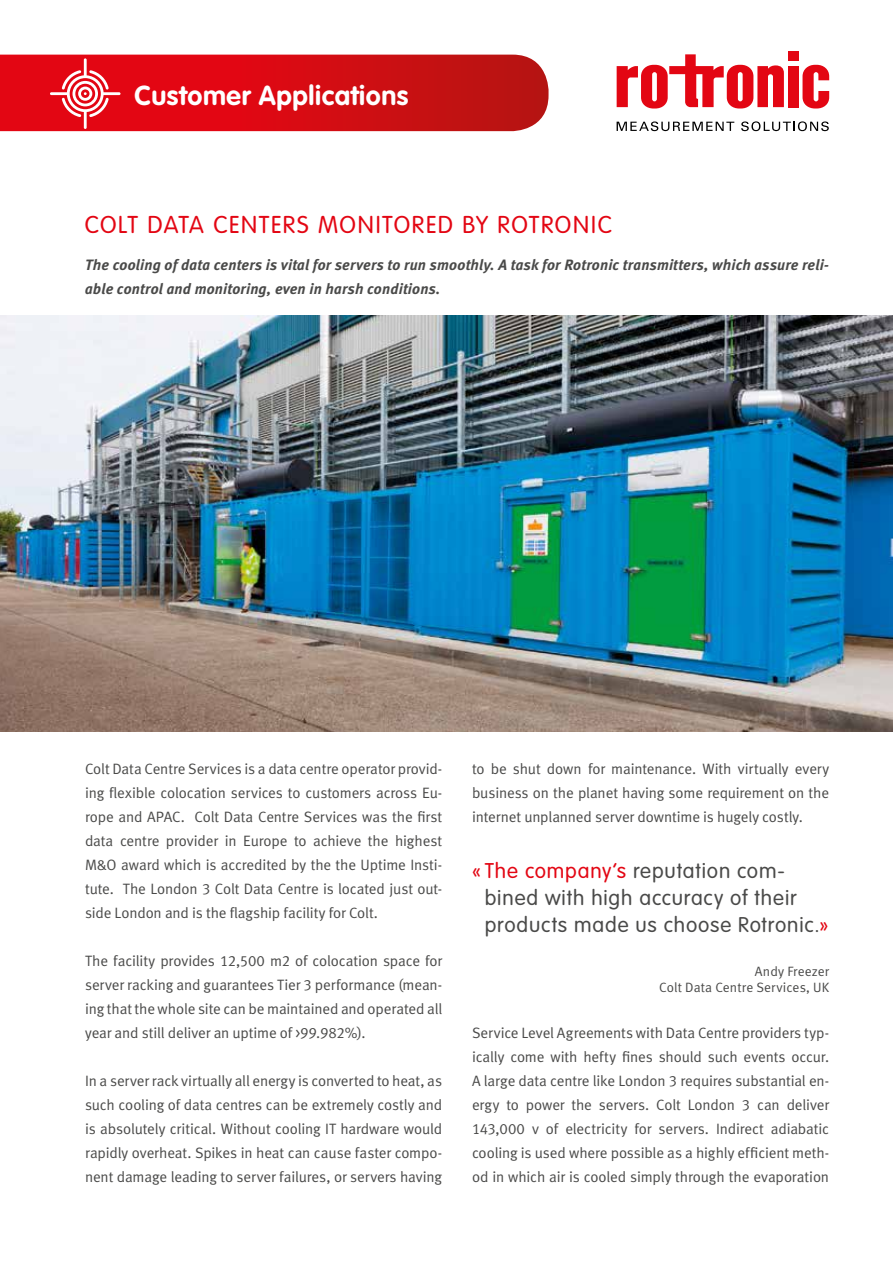
<style>
.page{position:relative;width:893px;height:1263px;background:#fff}
.page>*{position:absolute;margin:0;border:0;box-sizing:border-box;transform-origin:0 0}
.t1{font:700 27px "VAG Rounded";letter-spacing:.02em;color:#fff}
.t2{font:300 24px "VAG Rounded LT";letter-spacing:.06em;color:#e30613}
.t3{font:300 21px/27px "VAG Rounded LT";letter-spacing:.04em;color:#4a4a49}
.t4{font:15px/24px "Meta Normal LF";letter-spacing:-.01em;color:#4a4a49;text-align:justify}
.t5{font:italic 15px/24px "Meta Bold LF";letter-spacing:.015em;color:#4a4a49}
.t6{font:13.5px/16.5px "Meta Normal LF";letter-spacing:.01em;color:#4a4a49;text-align:right}
.s1{color:#e30613}
</style>
<div class="page">
<div style="left:788px;top:66px;width:10px;height:41px;background:#e30613"></div>
<svg style="left:802px;top:65px;width:27px;height:44px"></svg>
<div style="left:788px;top:52px;width:10px;height:9px;background:#e30613"></div>
<svg style="left:617px;top:54px;width:167px;height:55px"></svg>
<svg style="left:617px;top:121px;width:117px;height:10px"></svg>
<svg style="left:741px;top:121px;width:88px;height:10px"></svg>
<svg style="left:0;top:55px;width:549px;height:76px;background:#d6141c"></svg>
<img style="left:0;top:316px;width:893px;height:416px">
<h1 class="t1" style="left:134px;top:80px;width:276px">Customer Applications</h1>
<h2 class="t2" style="left:85px;top:211px;width:529px">COLT DATA CENTERS MONITORED BY ROTRONIC</h2>
<p class="t5" style="left:85px;top:252px;width:746px">The cooling of data centers is vital for servers to run smoothly. A task for Rotronic transmitters, which assure reli&shy;able control and monitoring, even in harsh conditions.</p>
<p class="t4" style="left:85px;top:757px;width:359px">Colt Data Centre Services is a data centre operator provid&shy;ing flexible colocation services to customers across Eu&shy;rope and APAC. Colt Data Centre Services was the first data centre provider in Europe to achieve the highest M&amp;O award which is accredited by the the Uptime Insti&shy;tute. The London 3 Colt Data Centre is located just out&shy;side London and is the flagship facility for Colt.</p>
<p class="t4" style="left:85px;top:949px;width:359px">The facility provides 12,500 m2 of colocation space for server racking and guarantees Tier 3 performance (mean&shy;ing that the whole site can be maintained and operated all year and still deliver an uptime of &gt;99.982%).</p>
<p class="t4" style="left:85px;top:1069px;width:359px">In a server rack virtually all energy is converted to heat, as such cooling of data centres can be extremely costly and is absolutely critical. Without cooling IT hardware would rapidly overheat. Spikes in heat can cause faster compo&shy;nent damage leading to server failures, or servers having</p>
<p class="t4" style="left:472px;top:757px;width:359px">to be shut down for maintenance. With virtually every business on the planet having some requirement on the internet unplanned server downtime is hugely costly.</p>
<h3 class="t3" style="left:485px;top:858px;width:345px;text-indent:-13px"><span class="s1">« The company‘s</span> reputation com&shy;bined with high accuracy of their products made us choose Rotronic.<span class="s1">»</span></h3>
<p class="t6" style="left:659px;top:963px;width:171px">Andy Freezer<br>Colt Data Centre Services, UK</p>
<p class="t4" style="left:472px;top:1021px;width:359px">Service Level Agreements with Data Centre providers typ&shy;ically come with hefty fines should such events occur.<br>A large data centre like London 3 requires substantial en&shy;ergy to power the servers. Colt London 3 can deliver 143,000 v of electricity for servers. Indirect adiabatic cooling is used where possible as a highly efficient meth&shy;od in which air is cooled simply through the evaporation</p>
</div>
